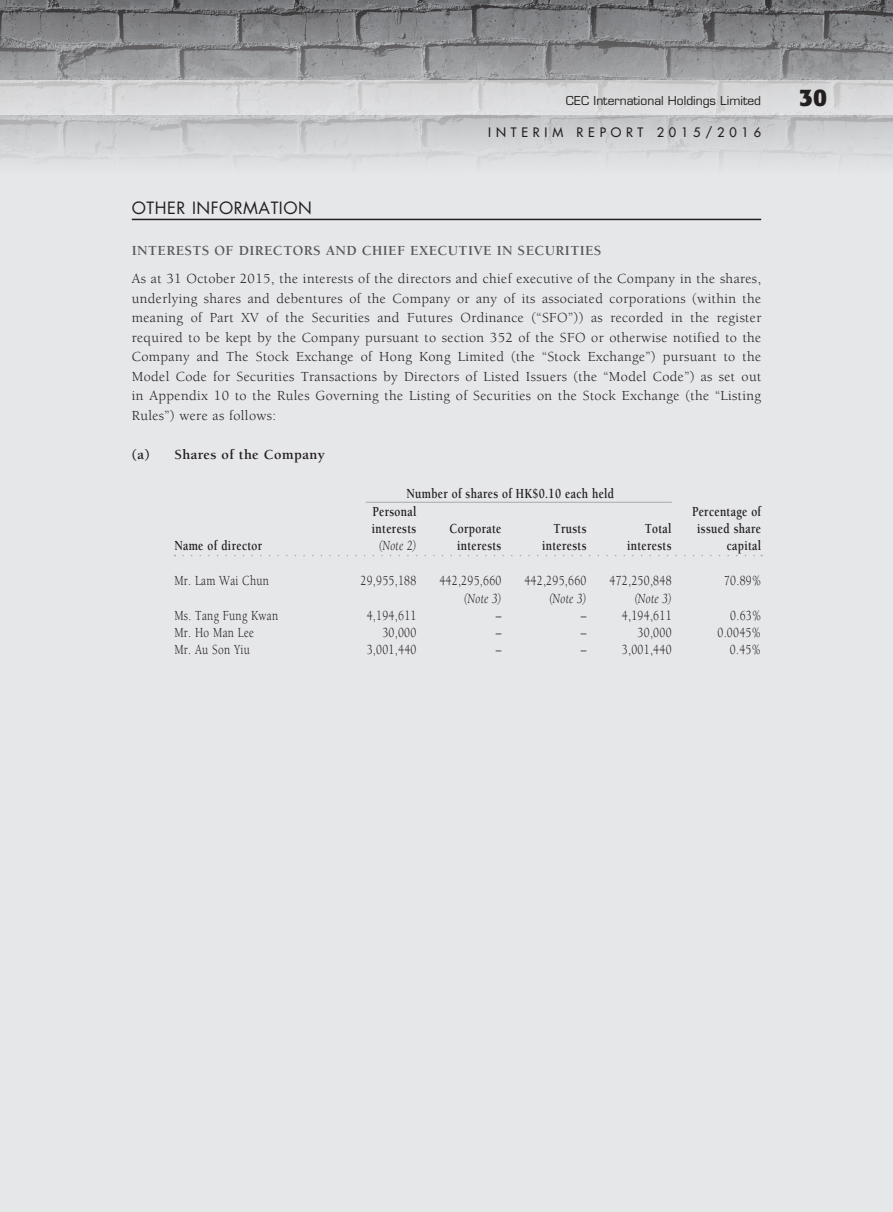
<style>
.page{position:relative;width:893px;height:1212px;background:#e6e7e9}
.page>*{position:absolute;margin:0;border:0;box-sizing:border-box;transform-origin:0 0}
.t1{font:700 24px "Formata";color:#231f20}
.t2{font:16.5px "Futura Std";letter-spacing:.03em;color:#231f20}
.t3{font:14.25px/19.5px "Berkeley Std";letter-spacing:.025em;color:#231f20;text-align:justify}
.t4{font:14.25px "Berkeley Std";letter-spacing:.025em;color:#231f20;scale:.8 1}
.t5{font:700 14.25px/18px "Berkeley Std";letter-spacing:.025em;color:#231f20;scale:.8 1}
.t6{font:700 14.25px "Berkeley Std";letter-spacing:.025em;color:#57585a}
.t7{font:italic 14.25px "Berkeley Std";letter-spacing:.025em;color:#231f20;scale:.8 1}
.t8{font:700 14.25px "Berkeley Std";letter-spacing:.025em;color:#231f20}
.t9{font:500 12.75px "Futura Std";letter-spacing:.375em;color:#231f20}
.t10{font:12px "Eurostile LT Std";color:#231f20}
</style>
<div class="page">
<img style="left:0;top:0;width:893px;height:165px">
<svg style="left:0;top:81px;width:893px;height:34px;fill:#d9d9db"></svg>
<hr style="left:132px;top:219px;width:629px;height:1px;background:#231f20">
<hr style="left:366px;top:502px;width:306px;height:1px;background:#a8a9ad">
<svg style="left:183px;top:555px;width:579px;height:1px"></svg>
<p class="t10" style="left:566px;top:94px;width:197px">CEC International Holdings Limited</p>
<p class="t9" style="left:488px;top:125px;width:274px">INTERIM REPORT 2015/2016</p>
<p class="t2" style="left:132px;top:197px;width:182px">OTHER INFORMATION</p>
<p class="t6" style="left:132px;top:243px;width:471px">INTERESTS OF DIRECTORS AND CHIEF EXECUTIVE IN SECURITIES</p>
<p class="t3" style="left:132px;top:269px;width:631px">As at 31 October 2015, the interests of the directors and chief executive of the Company in the shares, underlying shares and debentures of the Company or any of its associated corporations (within the meaning of Part XV of the Securities and Futures Ordinance (“SFO”)) as recorded in the register required to be kept by the Company pursuant to section 352 of the SFO or otherwise notified to the Company and The Stock Exchange of Hong Kong Limited (the “Stock Exchange”) pursuant to the Model Code for Securities Transactions by Directors of Listed Issuers (the “Model Code”) as set out in Appendix 10 to the Rules Governing the Listing of Securities on the Stock Exchange (the “Listing Rules”) were as follows:</p>
<p class="t8" style="left:132px;top:447px;width:194px">(a) Shares of the Company</p>
<p class="t5" style="left:372px;top:485px;width:304px;text-indent:34px">Number of shares of HK$0.10 each held<br>Personal</p>
<p class="t5" style="left:692px;top:503px;width:88px">Percentage of</p>
<p class="t5" style="left:372px;top:520px;width:57px">interests</p>
<p class="t5" style="left:450px;top:520px;width:66px">Corporate</p>
<p class="t5" style="left:553px;top:520px;width:43px">Trusts</p>
<p class="t5" style="left:645px;top:520px;width:35px">Total</p>
<p class="t5" style="left:697px;top:520px;width:81px">issued share</p>
<p class="t5" style="left:174px;top:537px;width:111px">Name of director</p>
<p class="t7" style="left:379px;top:538px;width:49px">(Note 2)</p>
<p class="t5" style="left:457px;top:537px;width:57px">interests</p>
<p class="t5" style="left:542px;top:537px;width:57px">interests</p>
<p class="t5" style="left:627px;top:537px;width:57px">interests</p>
<p class="t5" style="left:727px;top:537px;width:44px">capital</p>
<p class="t4" style="left:174px;top:573px;width:120px">Mr. Lam Wai Chun</p>
<p class="t4" style="left:361px;top:573px;width:71px">29,955,188</p>
<p class="t4" style="left:439px;top:573px;width:79px">442,295,660</p>
<p class="t4" style="left:524px;top:573px;width:79px">442,295,660</p>
<p class="t4" style="left:609px;top:573px;width:79px">472,250,848</p>
<p class="t4" style="left:724px;top:573px;width:48px">70.89%</p>
<p class="t7" style="left:464px;top:590px;width:49px">(Note 3)</p>
<p class="t7" style="left:549px;top:590px;width:49px">(Note 3)</p>
<p class="t7" style="left:634px;top:590px;width:49px">(Note 3)</p>
<p class="t4" style="left:174px;top:608px;width:131px">Ms. Tang Fung Kwan</p>
<p class="t4" style="left:367px;top:608px;width:64px">4,194,611</p>
<p class="t4" style="left:496px;top:608px;width:9px">–</p>
<p class="t4" style="left:581px;top:608px;width:9px">–</p>
<p class="t4" style="left:622px;top:608px;width:64px">4,194,611</p>
<p class="t4" style="left:730px;top:608px;width:40px">0.63%</p>
<p class="t4" style="left:174px;top:625px;width:101px">Mr. Ho Man Lee</p>
<p class="t4" style="left:382px;top:625px;width:44px">30,000</p>
<p class="t4" style="left:496px;top:625px;width:9px">–</p>
<p class="t4" style="left:581px;top:625px;width:9px">–</p>
<p class="t4" style="left:638px;top:625px;width:44px">30,000</p>
<p class="t4" style="left:717px;top:625px;width:56px">0.0045%</p>
<p class="t4" style="left:174px;top:642px;width:96px">Mr. Au Son Yiu</p>
<p class="t4" style="left:367px;top:642px;width:64px">3,001,440</p>
<p class="t4" style="left:496px;top:642px;width:9px">–</p>
<p class="t4" style="left:581px;top:642px;width:9px">–</p>
<p class="t4" style="left:622px;top:642px;width:64px">3,001,440</p>
<p class="t4" style="left:730px;top:642px;width:40px">0.45%</p>
<h1 class="t1" style="left:799px;top:83px;width:29px">30</h1>
</div>
